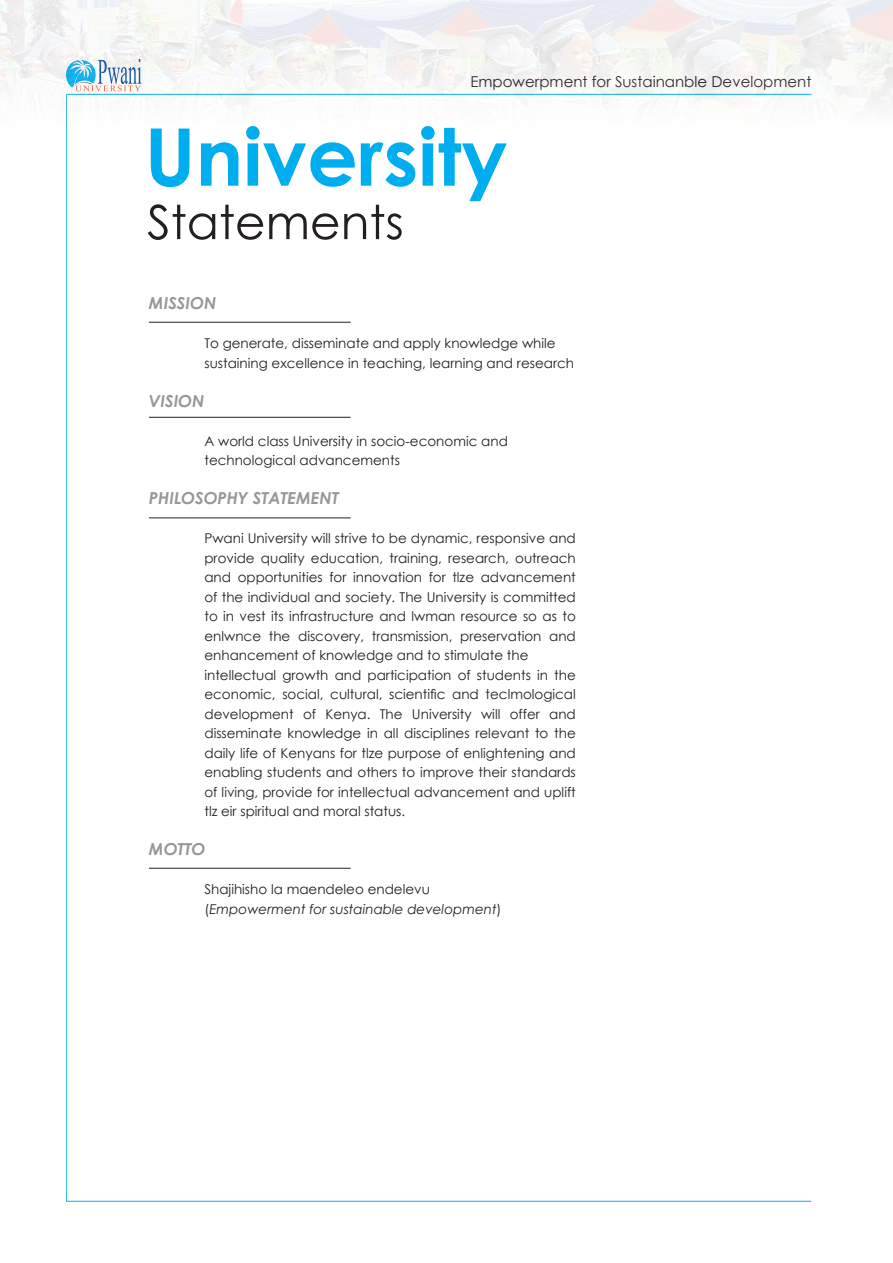
<style>
.page{position:relative;width:893px;height:1263px;background:#fff}
.page>*{position:absolute;margin:0;border:0;box-sizing:border-box;transform-origin:0 0}
.t1{font:italic 700 16.5px "Century Gothic";color:#95979a}
.t2{font:15px "Century Gothic";color:#231f20}
.t3{font:13.5px/19.5px "Century Gothic";color:#231f20}
.t4{font:italic 13.5px/19.5px "Century Gothic";color:#231f20}
.s1{font-style:normal}
</style>
<div class="page">
<hr style="left:149px;top:868px;width:202px;height:1px;background:#231f20">
<hr style="left:149px;top:518px;width:202px;height:1px;background:#231f20">
<hr style="left:149px;top:417px;width:202px;height:1px;background:#231f20">
<hr style="left:149px;top:322px;width:202px;height:1px;background:#231f20">
<svg style="left:148px;top:128px;width:359px;height:112px"></svg>
<hr style="left:66px;top:1201px;width:745px;height:1px;background:#00aeef">
<hr style="left:66px;top:92px;width:3px;height:1110px;background:#231f20;opacity:.5">
<img style="left:0;top:0;width:893px;height:128px">
<p class="t2" style="left:470px;top:71px;width:343px">Empowerpment for Sustainanble Development</p>
<p class="t1" style="left:149px;top:291px;width:69px">MISSION</p>
<p class="t3" style="left:204px;top:333px;width:371px">To generate, disseminate and apply knowledge while sustaining excellence in teaching, learning and research</p>
<p class="t1" style="left:149px;top:388px;width:57px">VISION</p>
<p class="t3" style="left:204px;top:431px;width:305px">A world class University in socio-economic and technological advancements</p>
<p class="t1" style="left:149px;top:486px;width:191px">PHILOSOPHY STATEMENT</p>
<p class="t3" style="left:204px;top:528px;width:373px">Pwani University will strive to be dynamic, responsive and provide quality education, training, research, outreach and opportunities for innovation for tlze advancement of the individual and society. The University is committed to in vest its infrastructure and lwman resource so as to enlwnce the discovery, transmission, preservation and enhancement of knowledge and to stimulate the intellectual growth and participation of students in the economic, social, cultural, scientific and teclmological development of Kenya. The University will offer and disseminate knowledge in all disciplines relevant to the daily life of Kenyans for tlze purpose of enlightening and enabling students and others to improve their standards of living, provide for intellectual advancement and uplift tlz eir spiritual and moral status.</p>
<p class="t1" style="left:149px;top:837px;width:58px">MOTTO</p>
<p class="t4" style="left:204px;top:879px;width:299px"><span class="s1">Shajihisho la maendeleo endelevu (</span>Empowerment for sustainable development<span class="s1">)</span></p>
</div>
